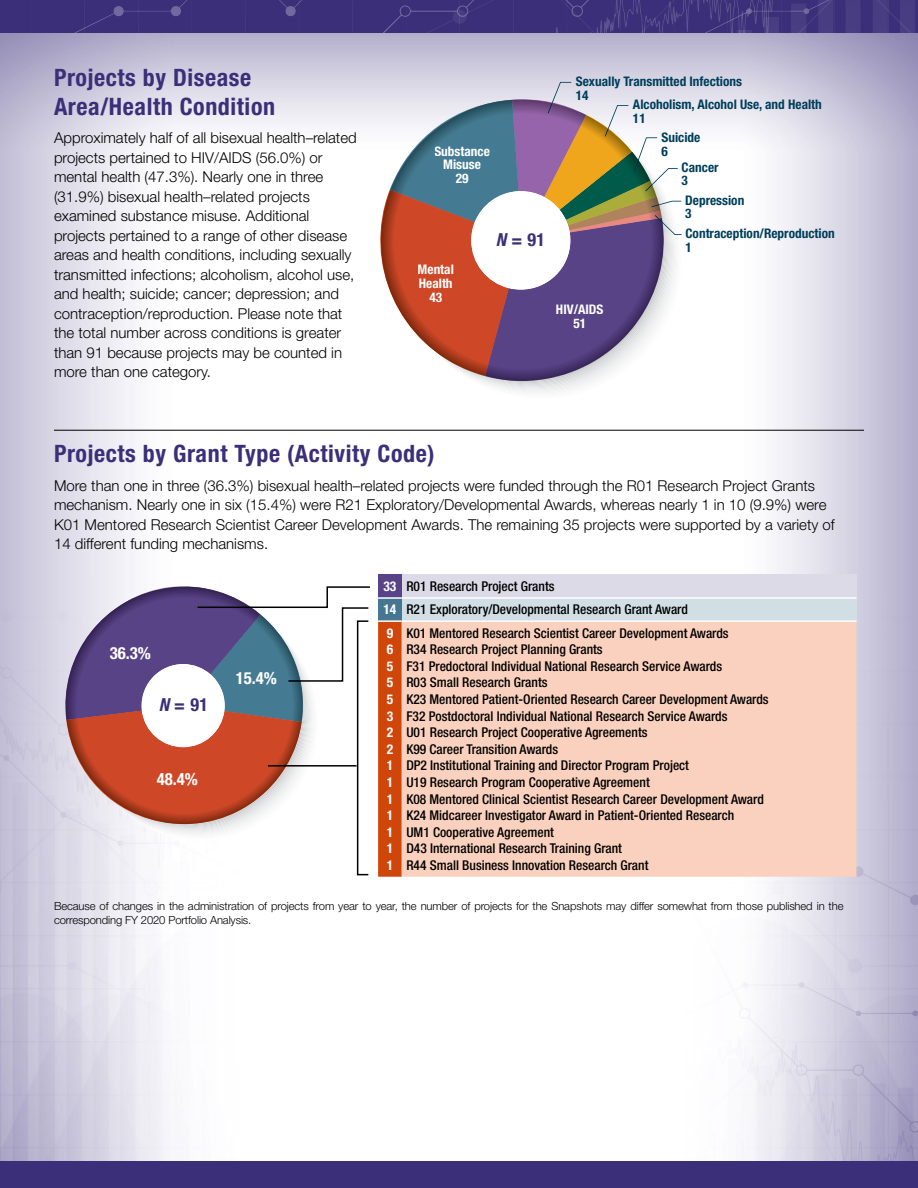
<style>
.page{position:relative;width:918px;height:1188px;background:#fff}
.page>*{position:absolute;margin:0;border:0;box-sizing:border-box;transform-origin:0 0}
.t1{font:700 condensed 24px/28.5px "Helvetica Neue LT Std";letter-spacing:.025em;color:#3b2f79}
.t2{font:700 condensed 18px "Helvetica Neue LT Std";color:#3b2f79}
.t3{font:700 condensed 16.8px "Helvetica Neue LT Std";color:#fff}
.t4{font:300 15px/19.5px "Helvetica Neue LT Std";color:#000}
.t5{font:500 condensed 13.5px/16.6px "Helvetica Neue LT Std";color:#000}
.t6{font:700 condensed 13.2px/13.2px "Helvetica Neue LT Std";color:#003e5b}
.t7{font:700 condensed 13.2px/13.8px "Helvetica Neue LT Std";color:#fff;text-align:center}
.t8{font:300 11.25px/13.5px "Helvetica Neue LT Std";letter-spacing:-.01em;color:#000}
.s1{color:#edeeee}
.s2{font-style:italic}
.s3{font-weight:700;color:#fff}
</style>
<div class="page">
<img style="left:0;top:32px;width:918px;height:1129px">
<img style="left:0;top:0;width:918px;height:32px">
<hr style="left:54px;top:430px;width:810px;height:1px;background:#000">
<div style="left:378px;top:575px;width:24px;height:23px;background:#574386"></div>
<div style="left:402px;top:575px;width:454px;height:23px;background:#dddae7"></div>
<div style="left:378px;top:598px;width:24px;height:23px;background:#457890"></div>
<div style="left:402px;top:598px;width:454px;height:23px;background:#d1dfe5"></div>
<svg style="left:378px;top:622px;width:24px;height:255px;background:#d1480e"></svg>
<div style="left:402px;top:622px;width:454px;height:255px;background:#fad1be"></div>
<hr style="left:378px;top:620px;width:24px;height:2px;background:#fff">
<hr style="left:402px;top:620px;width:454px;height:2px;background:#fff">
<hr style="left:378px;top:597px;width:24px;height:2px;background:#fff">
<hr style="left:402px;top:597px;width:454px;height:2px;background:#fff">
<svg style="left:62px;top:586px;width:309px;height:255px"></svg>
<div style="left:357px;top:620px;width:12px;height:255px;border:2px solid #000"></div>
<hr style="left:268px;top:765px;width:89px;height:2px;background:#000">
<div style="left:0;top:1161px;width:918px;height:27px;background:#3b2f79"></div>
<svg style="left:374px;top:82px;width:308px;height:300px"></svg>
<h1 class="t1" style="left:54px;top:63px;width:223px">Projects by Disease<br>Area/Health Condition</h1>
<p class="t4" style="left:54px;top:128px;width:304px">Approximately half of all bisexual health–related projects pertained to HIV/AIDS (56.0%) or mental health (47.3%). Nearly one in three (31.9%) bisexual health–related projects examined substance misuse. Additional projects pertained to a range of other disease areas and health conditions, including sexually transmitted infections; alcoholism, alcohol use, and health; suicide; cancer; depression; and contraception/reproduction. Please note that the total number across conditions is greater than 91 because projects may be counted in more than one category.</p>
<p class="t7" style="left:434px;top:144px;width:57px"><span class="s1">S</span>ubstance<br>Misuse<br>29</p>
<p class="t7" style="left:418px;top:263px;width:38px">Mental<br>Health<br>43</p>
<p class="t2" style="left:496px;top:229px;width:51px"><span class="s2">N</span> = 91</p>
<p class="t6" style="left:576px;top:75px;width:168px">Sexually Transmitted Infections<br>14</p>
<p class="t6" style="left:633px;top:98px;width:190px">Alcoholism, Alcohol Use, and Health<br>11</p>
<p class="t6" style="left:682px;top:161px;width:38px">Cancer<br>3</p>
<p class="t6" style="left:662px;top:130px;width:40px;line-height:14.4px">Suicide<br>6</p>
<p class="t6" style="left:685px;top:193px;width:61px">Depression<br>3</p>
<p class="t7" style="left:556px;top:302px;width:49px;line-height:14.4px">HIV/AIDS<br>51</p>
<p class="t6" style="left:685px;top:226px;width:151px;line-height:14.4px">Contraception/Reproduction<br>1</p>
<h1 class="t1" style="left:54px;top:439px;width:382px">Projects by Grant Type (Activity Code)</h1>
<p class="t4" style="left:54px;top:475px;width:782px">More than one in three (36.3%) bisexual health–related projects were funded through the R01 Research Project Grants mechanism. Nearly one in six (15.4%) were R21 Exploratory/Developmental Awards, whereas nearly 1 in 10 (9.9%) were K01 Mentored Research Scientist Career Development Awards. The remaining 35 projects were supported by a variety of 14 different funding mechanisms.</p>
<p class="t5" style="left:383px;top:575px;width:347px;line-height:23.1px"><span class="s3">33</span> R01 Research Project Grants<br><span class="s3">14</span> R21 Exploratory/Developmental Research Grant Award<br><span class="s3">9</span> K01 Mentored Research Scientist Career Development Awards</p>
<p class="t5" style="left:387px;top:641px;width:383px"><span class="s3">6</span> R34 Research Project Planning Grants<br><span class="s3">5</span> F31 Predoctoral Individual National Research Service Awards<br><span class="s3">5</span> R03 Small Research Grants<br><span class="s3">5</span> K23 Mentored Patient-Oriented Research Career Development Awards <span class="s3">3</span> F32 Postdoctoral Individual National Research Service Awards<br><span class="s3">2</span> U01 Research Project Cooperative Agreements<br><span class="s3">2</span> K99 Career Transition Awards<br><span class="s3">1</span> DP2 Institutional Training and Director Program Project<br><span class="s3">1</span> U19 Research Program Cooperative Agreement<br><span class="s3">1</span> K08 Mentored Clinical Scientist Research Career Development Award <span class="s3">1</span> K24 Midcareer Investigator Award in Patient-Oriented Research<br><span class="s3">1</span> UM1 Cooperative Agreement<br><span class="s3">1</span> D43 International Research Training Grant<br><span class="s3">1</span> R44 Small Business Innovation Research Grant</p>
<p class="t3" style="left:110px;top:643px;width:43px">36.3%</p>
<p class="t3" style="left:236px;top:667px;width:43px">15.4%</p>
<p class="t2" style="left:159px;top:694px;width:51px"><span class="s2">N</span> = 91</p>
<p class="t3" style="left:157px;top:769px;width:43px">48.4%</p>
<p class="t8" style="left:54px;top:899px;width:791px">Because of changes in the administration of projects from year to year, the number of projects for the Snapshots may differ somewhat from those published in the corresponding FY 2020 Portfolio Analysis.</p>
</div>
